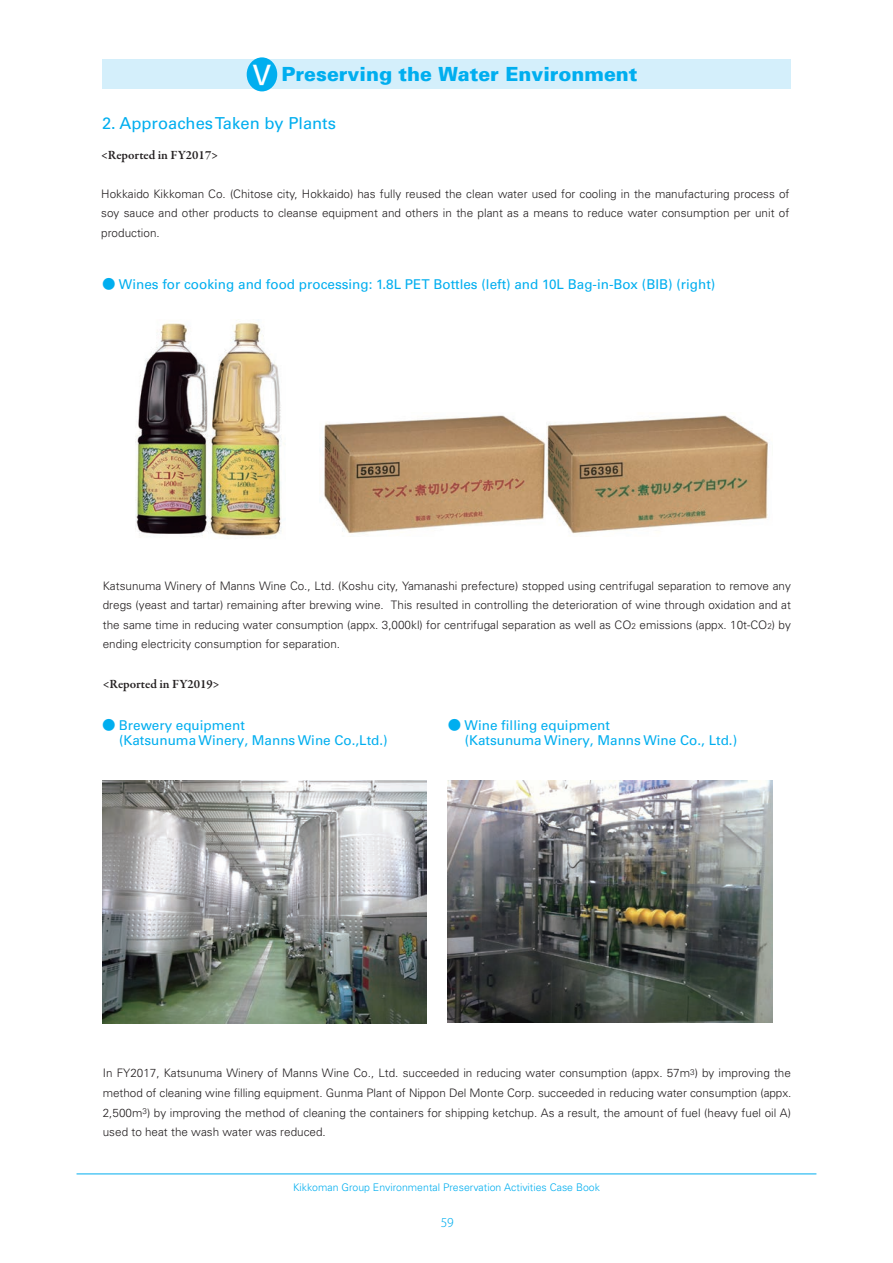
<style>
.page{position:relative;width:893px;height:1263px;background:#fff}
.page>*{position:absolute;margin:0;border:0;box-sizing:border-box;transform-origin:0 0}
.t1{font:900 19.5px "Univers";color:#00aeef}
.t2{font:16.5px "Univers LT Pro 55 Roman";color:#00aeef}
.t3{font:13.5px/15px "Univers LT Pro 55 Roman";color:#00aeef}
.t4{font:600 12.75px "Garamond Premr Pro";color:#231f20}
.t5{font:300 12px "Koz Go Pro";color:#00aeef}
.t6{font:300 11.7px/19.5px "Univers";color:#231f20;text-align:justify}
.t7{font:300 10.5px "Univers";color:#00aeef}
.s1{font-family:"Koz Go Pro";font-weight:500;font-size:26.25px;color:#fff}
.s2{font-family:"Koz Min Pro"}
.s3{font-size:8.25px}
</style>
<div class="page">
<img style="left:135px;top:323px;width:74px;height:214px">
<img style="left:209px;top:323px;width:73px;height:213px">
<img style="left:322px;top:415px;width:447px;height:119px">
<img style="left:102px;top:780px;width:324px;height:244px">
<img style="left:448px;top:780px;width:324px;height:243px">
<div style="left:102px;top:60px;width:689px;height:29px;background:#d4effb"></div>
<div style="left:247px;top:57px;width:30px;height:34px;background:#00aeef;border-radius:50%"></div>
<hr style="left:77px;top:1174px;width:739px;height:1px;background:#00aeef">
<h1 class="t1" style="left:249px;top:62px;width:390px"><span class="s1">Ⅴ</span> Preserving the Water Environment</h1>
<h2 class="t2" style="left:102px;top:113px;width:235px">2. Approaches Taken by Plants</h2>
<p class="t4" style="left:101px;top:148px;width:118px">&lt;Reported in FY2017&gt;</p>
<p class="t6" style="left:101px;top:184px;width:690px">Hokkaido Kikkoman Co. (Chitose city, Hokkaido) has fully reused the clean water used for cooling in the manufacturing process of soy sauce and other products to cleanse equipment and others in the plant as a means to reduce water consumption per unit of production.</p>
<p class="t3" style="left:102px;top:277px;width:615px"><span class="s2">●</span> Wines for cooking and food processing: 1.8L PET Bottles (left) and 10L Bag-in-Box (BIB) (right)</p>
<p class="t6" style="left:103px;top:576px;width:690px">Katsunuma Winery of Manns Wine Co., Ltd. (Koshu city, Yamanashi prefecture) stopped using centrifugal separation to remove any dregs (yeast and tartar) remaining after brewing wine. This resulted in controlling the deterioration of wine through oxidation and at the same time in reducing water consumption (appx. 3,000kl) for centrifugal separation as well as CO<span class="s3">2</span> emissions (appx. 10t-CO<span class="s3">2</span>) by ending electricity consumption for separation.</p>
<p class="t4" style="left:103px;top:676px;width:118px">&lt;Reported in FY2019&gt;</p>
<p class="t3" style="left:119px;top:718px;width:270px;text-indent:-17px"><span class="s2">●</span> Brewery equipment<br>(Katsunuma Winery, Manns Wine Co.,Ltd.)</p>
<p class="t3" style="left:465px;top:718px;width:274px;text-indent:-17px"><span class="s2">●</span> Wine filling equipment<br>(Katsunuma Winery, Manns Wine Co., Ltd.)</p>
<p class="t6" style="left:103px;top:1063px;width:690px">In FY2017, Katsunuma Winery of Manns Wine Co., Ltd. succeeded in reducing water consumption (appx. 57m<sup>3</sup>) by improving the method of cleaning wine filling equipment. Gunma Plant of Nippon Del Monte Corp. succeeded in reducing water consumption (appx.<br>2,500m<sup>3</sup>) by improving the method of cleaning the containers for shipping ketchup. As a result, the amount of fuel (heavy fuel oil A) used to heat the wash water was reduced.</p>
<p class="t7" style="left:293px;top:1181px;width:308px">Kikkoman Group Environmental Preservation Activities Case Book</p>
<p class="t5" style="left:441px;top:1214px;width:15px">59</p>
</div>
